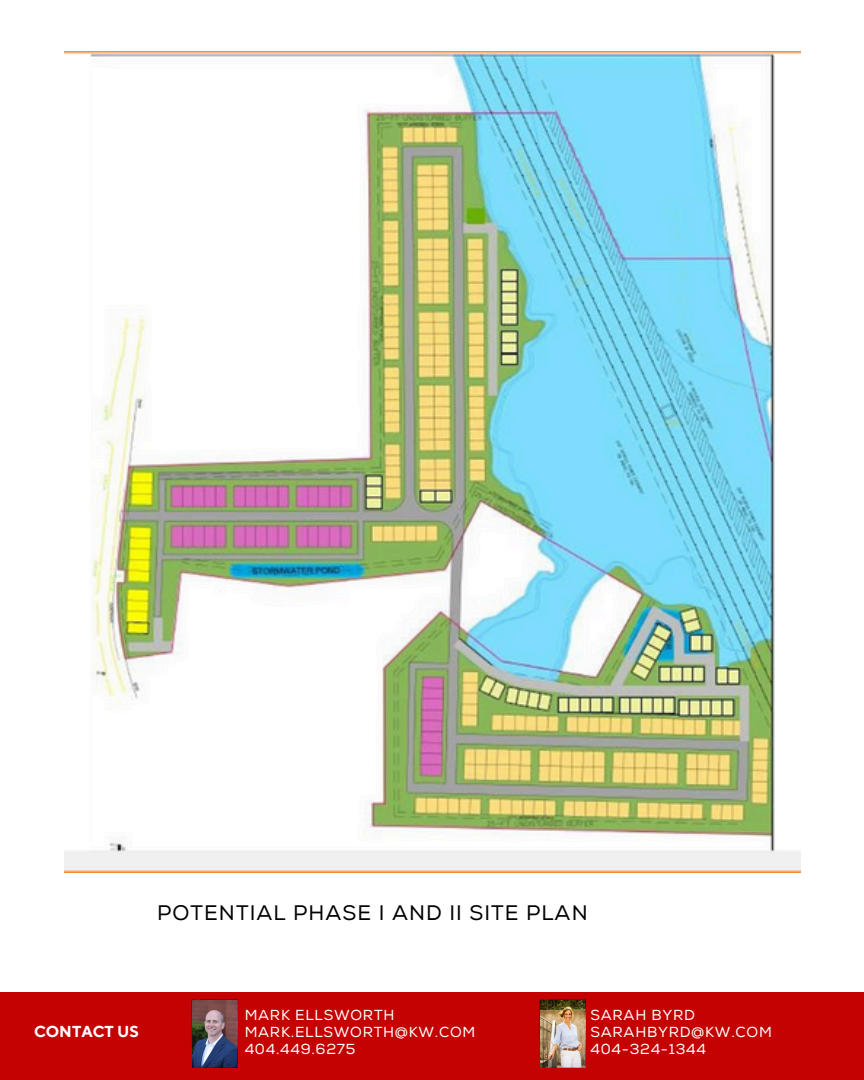
<style>
.page{position:relative;width:864px;height:1080px;background:#fff}
.page>*{position:absolute;margin:0;border:0;box-sizing:border-box;transform-origin:0 0}
.t1{font:21px "Nexa";letter-spacing:.05em;color:#000}
.t2{font:700 15.9px "TT Norms Pro";color:#fff}
.t3{font:14.4px "Nexa";letter-spacing:.05em;color:#fff}
</style>
<div class="page">
<div style="left:0;top:992px;width:864px;height:88px;background:#c50202"></div>
<img style="left:192px;top:1000px;width:46px;height:67px">
<img style="left:540px;top:1000px;width:46px;height:67px">
<img style="left:65px;top:52px;width:735px;height:821px">
<p class="t1" style="left:157px;top:900px;width:432px">POTENTIAL PHASE I AND II SITE PLAN</p>
<p class="t2" style="left:34px;top:1022px;width:106px">CONTACT US</p>
<p class="t3" style="left:245px;top:1007px;width:151px">MARK ELLSWORTH</p>
<p class="t3" style="left:245px;top:1024px;width:232px">MARK.ELLSWORTH@KW.COM</p>
<p class="t3" style="left:245px;top:1041px;width:112px">404.449.6275</p>
<p class="t3" style="left:590px;top:1007px;width:106px">SARAH BYRD</p>
<p class="t3" style="left:590px;top:1024px;width:183px">SARAHBYRD@KW.COM</p>
<p class="t3" style="left:590px;top:1041px;width:117px">404-324-1344</p>
</div>
